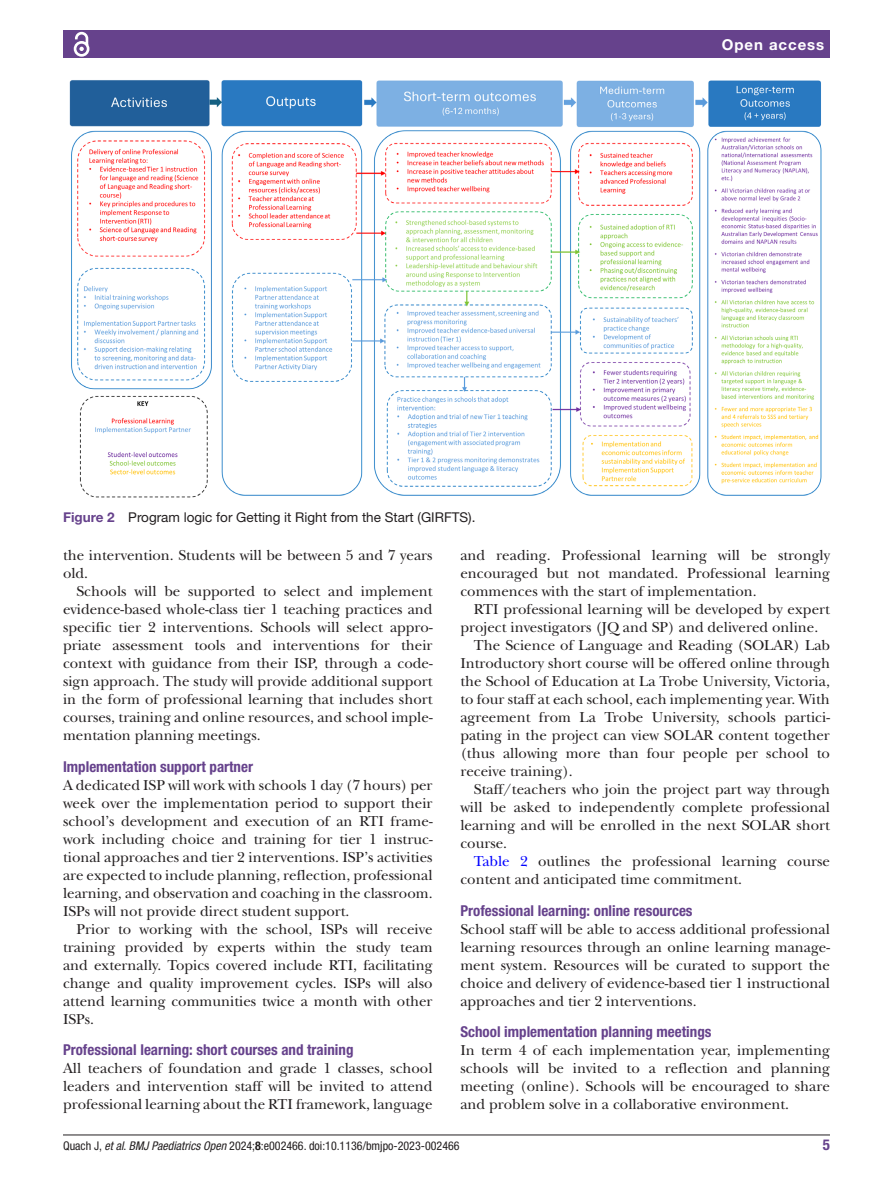
<style>
.page{position:relative;width:893px;height:1191px;background:#fff}
.page>*{position:absolute;margin:0;border:0;box-sizing:border-box;transform-origin:0 0}
.t1{font:15px/18px "New Baskerville";color:#231f20;text-align:justify}
.t2{font:700 condensed 15px "Helvetica Neue LT Std";color:#66428c}
.t3{font:700 15px "Helvetica Neue LT Std";letter-spacing:.065em;color:#fff}
.t4{font:13.5px "Helvetica Neue LT Std";color:#231f20}
.t5{font:condensed 12px "Helvetica Neue LT Std";color:#231f20}
.s1{font-weight:700;color:#66428c}
.s2{color:#00f}
.s3{font-style:italic}
.s4{font-weight:700}
</style>
<div class="page">
<hr style="left:63px;top:1134px;width:767px;height:1px;background:#231f20">
<div style="left:63px;top:31px;width:767px;height:27px;background:#66428c"></div>
<svg style="left:73px;top:31px;width:17px;height:26px"></svg>
<img style="left:69px;top:80px;width:753px;height:418px">
<p class="t4" style="left:63px;top:509px;width:414px"><span class="s1">Figure 2</span> Program logic for Getting it Right from the Start (GIRFTS).</p>
<p class="t3" style="left:722px;top:35px;width:104px">Open access</p>
<p class="t1" style="left:63px;top:546px;width:371px">the intervention. Students will be between 5 and 7 years old.</p>
<p class="t1" style="left:63px;top:582px;width:371px;text-indent:14px">Schools will be supported to select and implement evidence-based whole-class tier 1 teaching practices and specific tier 2 interventions. Schools will select appro&shy;priate assessment tools and interventions for their context with guidance from their ISP, through a code&shy;sign approach. The study will provide additional support in the form of professional learning that includes short courses, training and online resources, and school imple&shy;mentation planning meetings.</p>
<p class="t2" style="left:63px;top:757px;width:192px">Implementation support partner</p>
<p class="t1" style="left:63px;top:776px;width:371px">A dedicated ISP will work with schools 1 day (7 hours) per week over the implementation period to support their school’s development and execution of an RTI frame&shy;work including choice and training for tier 1 instruc&shy;tional approaches and tier 2 interventions. ISP’s activities are expected to include planning, reflection, professional learning, and observation and coaching in the classroom.<br>ISPs will not provide direct student support.</p>
<p class="t1" style="left:63px;top:920px;width:371px;text-indent:14px">Prior to working with the school, ISPs will receive training provided by experts within the study team and externally. Topics covered include RTI, facilitating change and quality improvement cycles. ISPs will also attend learning communities twice a month with other ISPs.</p>
<p class="t2" style="left:63px;top:1041px;width:292px">Professional learning: short courses and training</p>
<p class="t1" style="left:63px;top:1059px;width:371px">All teachers of foundation and grade 1 classes, school leaders and intervention staff will be invited to attend professional learning about the RTI framework, language</p>
<p class="t1" style="left:460px;top:546px;width:371px">and reading. Professional learning will be strongly encouraged but not mandated. Professional learning commences with the start of implementation.</p>
<p class="t1" style="left:474px;top:600px;width:358px">RTI professional learning will be developed by expert</p>
<p class="t1" style="left:460px;top:618px;width:359px">project investigators (JQ and SP) and delivered online.</p>
<p class="t1" style="left:474px;top:636px;width:358px">The Science of Language and Reading (SOLAR) Lab</p>
<p class="t1" style="left:460px;top:654px;width:371px">Introductory short course will be offered online through</p>
<p class="t1" style="left:460px;top:672px;width:371px">the School of Education at La Trobe University, Victoria,</p>
<p class="t1" style="left:460px;top:690px;width:371px">to four staff at each school, each implementing year. With</p>
<p class="t1" style="left:460px;top:708px;width:371px">agreement from La Trobe University, schools partici-</p>
<p class="t1" style="left:460px;top:726px;width:371px">pating in the project can view SOLAR content together</p>
<p class="t1" style="left:460px;top:744px;width:371px">(thus allowing more than four people per school to</p>
<p class="t1" style="left:460px;top:762px;width:114px">receive training).</p>
<p class="t1" style="left:474px;top:780px;width:358px">Staff/teachers who join the project part way through</p>
<p class="t1" style="left:460px;top:798px;width:371px">will be asked to independently complete professional</p>
<p class="t1" style="left:460px;top:816px;width:371px">learning and will be enrolled in the next SOLAR short</p>
<p class="t1" style="left:460px;top:834px;width:48px">course.</p>
<p class="t1" style="left:474px;top:852px;width:358px"><span class="s2">Table 2</span> outlines the professional learning course</p>
<p class="t1" style="left:460px;top:870px;width:283px">content and anticipated time commitment.</p>
<p class="t2" style="left:460px;top:901px;width:234px">Professional learning: online resources</p>
<p class="t1" style="left:460px;top:920px;width:371px">School staff will be able to access additional professional learning resources through an online learning manage&shy;ment system. Resources will be curated to support the choice and delivery of evidence-based tier 1 instructional approaches and tier 2 interventions.</p>
<p class="t2" style="left:460px;top:1023px;width:253px">School implementation planning meetings</p>
<p class="t1" style="left:460px;top:1041px;width:371px">In term 4 of each implementation year, implementing schools will be invited to a reflection and planning meeting (online). Schools will be encouraged to share and problem solve in a collaborative environment.</p>
<p class="t5" style="left:63px;top:1138px;width:398px">Quach J, <span class="s3">et al</span>. <span class="s3">BMJ Paediatrics Open</span> 2024;<span class="s4">8</span>:e002466. doi:10.1136/bmjpo-2023-002466</p>
<p class="t2" style="left:823px;top:1135px;width:9px">5</p>
</div>
